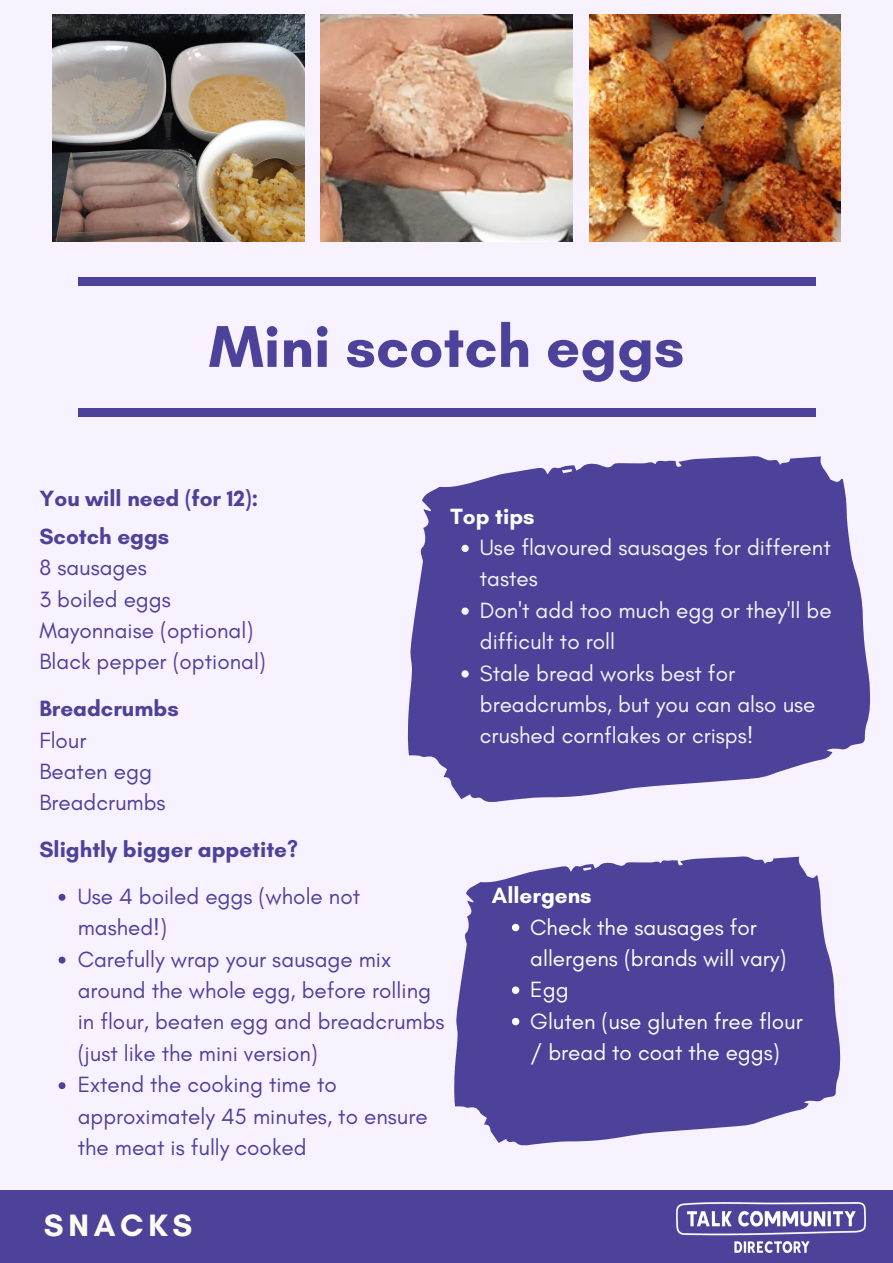
<style>
.page{position:relative;width:893px;height:1263px;background:#f8f1ff}
.page>*{position:absolute;margin:0;border:0;box-sizing:border-box;transform-origin:0 0}
.t1{font:700 60px "Glacial Indifference";color:#4d429a}
.t2{font:700 31.5px "Glacial Indifference";letter-spacing:.15em;color:#fffbef}
.t3{font:22.5px/31.4px "Glacial Indifference";color:#4d429a}
.t4{font:22.5px/31.3px "Glacial Indifference";color:#f3f7fa}
.t5{font:22.5px/31.3px "Glacial Indifference";color:#fff}
.t6{font:700 22.5px/37.5px "Glacial Indifference";color:#4d429a}
.t7{font:700 22.5px "Glacial Indifference";color:#fff}
.t8{font:700 22.5px "Glacial Indifference";color:#f9ffff}
</style>
<div class="page">
<img style="left:52px;top:15px;width:252px;height:227px">
<img style="left:321px;top:15px;width:251px;height:227px">
<img style="left:589px;top:15px;width:252px;height:227px">
<div style="left:78px;top:408px;width:737px;height:8px;background:#4d429a"></div>
<div style="left:78px;top:277px;width:737px;height:8px;background:#4d429a"></div>
<div style="left:0;top:1190px;width:893px;height:73px;background:#4d429a"></div>
<svg style="left:407px;top:456px;width:463px;height:346px;fill:#4d429a"></svg>
<div style="left:607px;top:526px;width:170px;height:170px;background:#4d429a"></div>
<svg style="left:454px;top:856px;width:386px;height:290px;fill:#4d429a"></svg>
<div style="left:654px;top:885px;width:146px;height:163px;background:#4d429a"></div>
<svg style="left:59px;top:894px;width:6px;height:7px"></svg>
<svg style="left:59px;top:957px;width:6px;height:6px"></svg>
<svg style="left:59px;top:1082px;width:6px;height:7px"></svg>
<svg style="left:461px;top:545px;width:8px;height:7px"></svg>
<svg style="left:461px;top:607px;width:8px;height:8px"></svg>
<svg style="left:461px;top:670px;width:8px;height:7px"></svg>
<svg style="left:512px;top:924px;width:7px;height:7px"></svg>
<svg style="left:512px;top:986px;width:7px;height:8px"></svg>
<svg style="left:512px;top:1018px;width:7px;height:7px"></svg>
<img style="left:677px;top:1202px;width:189px;height:50px">
<h1 class="t1" style="left:209px;top:310px;width:477px">Mini scotch eggs</h1>
<p class="t6" style="left:39px;top:480px;width:221px">You will need (for 12):<br>Scotch eggs</p>
<p class="t3" style="left:39px;top:552px;width:228px">8 sausages<br>3 boiled eggs<br>Mayonnaise (optional)<br>Black pepper (optional)</p>
<p class="t6" style="left:39px;top:689px;width:141px">Breadcrumbs</p>
<p class="t3" style="left:39px;top:724px;width:128px">Flour<br>Beaten egg<br>Breadcrumbs</p>
<p class="t6" style="left:39px;top:830px;width:260px">Slightly bigger appetite?</p>
<p class="t8" style="left:450px;top:502px;width:86px">Top tips</p>
<p class="t4" style="left:480px;top:531px;width:353px">Use flavoured sausages for different tastes<br>Don't add too much egg or they'll be difficult to roll<br>Stale bread works best for breadcrumbs, but you can also use crushed cornflakes or crisps!</p>
<p class="t3" style="left:78px;top:880px;width:368px">Use 4 boiled eggs (whole not mashed!)<br>Carefully wrap your sausage mix around the whole egg, before rolling in flour, beaten egg and breadcrumbs (just like the mini version)<br>Extend the cooking time to approximately 45 minutes, to ensure the meat is fully cooked</p>
<h2 class="t2" style="left:44px;top:1206px;width:150px">SNACKS</h2>
<p class="t7" style="left:492px;top:882px;width:101px">Allergens</p>
<p class="t5" style="left:530px;top:911px;width:274px">Check the sausages for allergens (brands will vary)<br>Egg<br>Gluten (use gluten free flour / bread to coat the eggs)</p>
</div>
